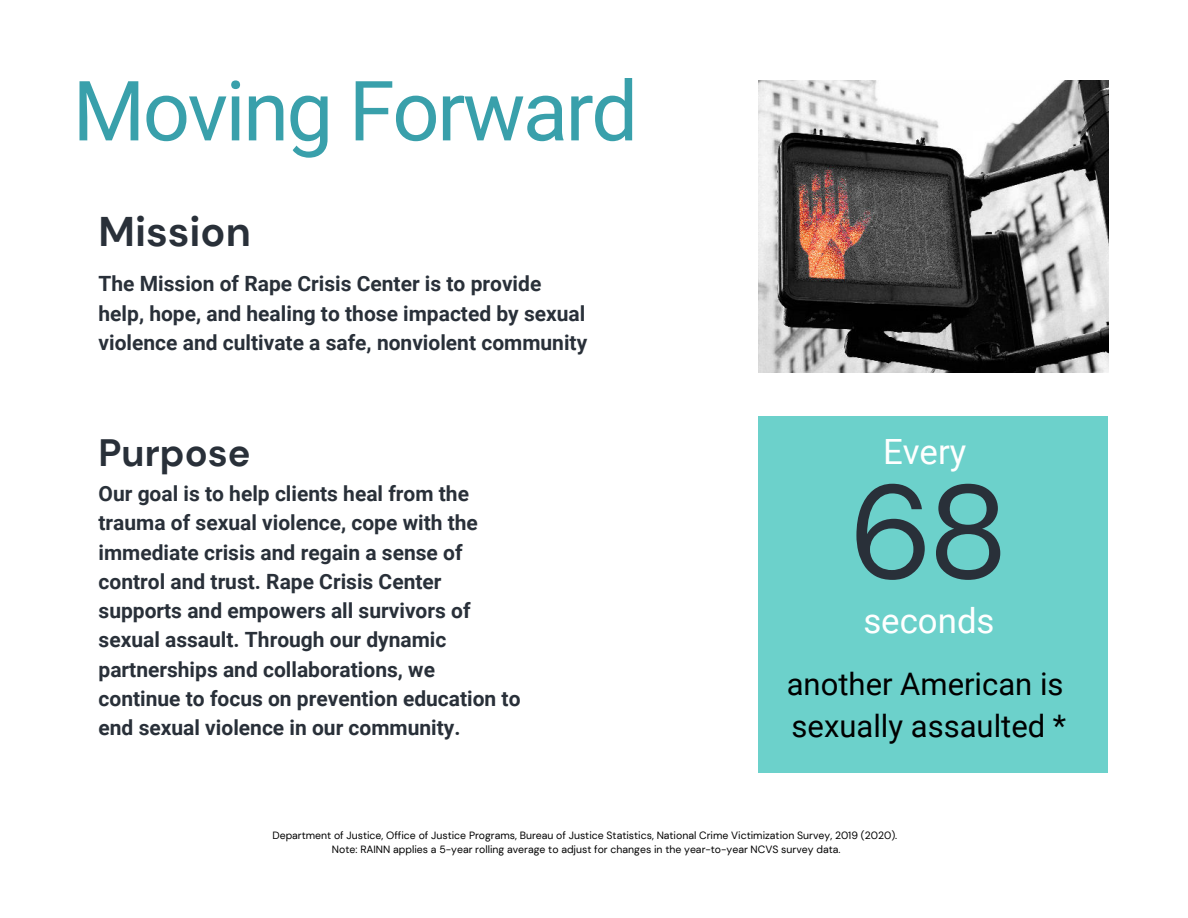
<style>
.page{position:relative;width:1188px;height:918px;background:#fff}
.page>*{position:absolute;margin:0;border:0;box-sizing:border-box;transform-origin:0 0}
.t1{font:132.9px "DM Sans";color:#293039}
.t2{font:83.1px "Roboto";letter-spacing:-.03em;color:#39a0ab}
.t3{font:700 41.4px "DM Sans";color:#293039}
.t4{font:700 38.1px "DM Sans";color:#293039}
.t5{font:34.8px "Roboto";color:#fff}
.t6{font:31.05px/42.3px "Roboto";color:#000}
.t7{font:700 21px/29.2px "Roboto";color:#293039}
.t8{font:10.5px/14px "DM Sans";color:#000;text-align:center}
</style>
<div class="page">
<img style="left:759px;top:81px;width:350px;height:291px">
<div style="left:759px;top:416px;width:349px;height:357px;background:#6cd1cb"></div>
<h2 class="t2" style="left:73px;top:53px;width:567px">Moving Forward</h2>
<h3 class="t3" style="left:99px;top:205px;width:154px">Mission</h3>
<p class="t7" style="left:99px;top:269px;width:490px">The Mission of Rape Crisis Center is to provide help, hope, and healing to those impacted by sexual violence and cultivate a safe, nonviolent community</p>
<h3 class="t4" style="left:99px;top:429px;width:153px">Purpose</h3>
<p class="t7" style="left:99px;top:478px;width:424px">Our goal is to help clients heal from the trauma of sexual violence, cope with the immediate crisis and regain a sense of control and trust. Rape Crisis Center supports and empowers all survivors of sexual assault. Through our dynamic partnerships and collaborations, we continue to focus on prevention education to end sexual violence in our community.</p>
<h3 class="t5" style="left:883px;top:427px;width:85px">Every</h3>
<h1 class="t1" style="left:849px;top:450px;width:161px">68</h1>
<h3 class="t5" style="left:863px;top:596px;width:133px">seconds</h3>
<h3 class="t6" style="left:787px;top:662px;width:281px">another American is sexually assaulted *</h3>
<p class="t8" style="left:272px;top:829px;width:626px">Department of Justice, Office of Justice Programs, Bureau of Justice Statistics, National Crime Victimization Survey, 2019 (2020).<br>Note: RAINN applies a 5-year rolling average to adjust for changes in the year-to-year NCVS survey data.</p>
</div>
